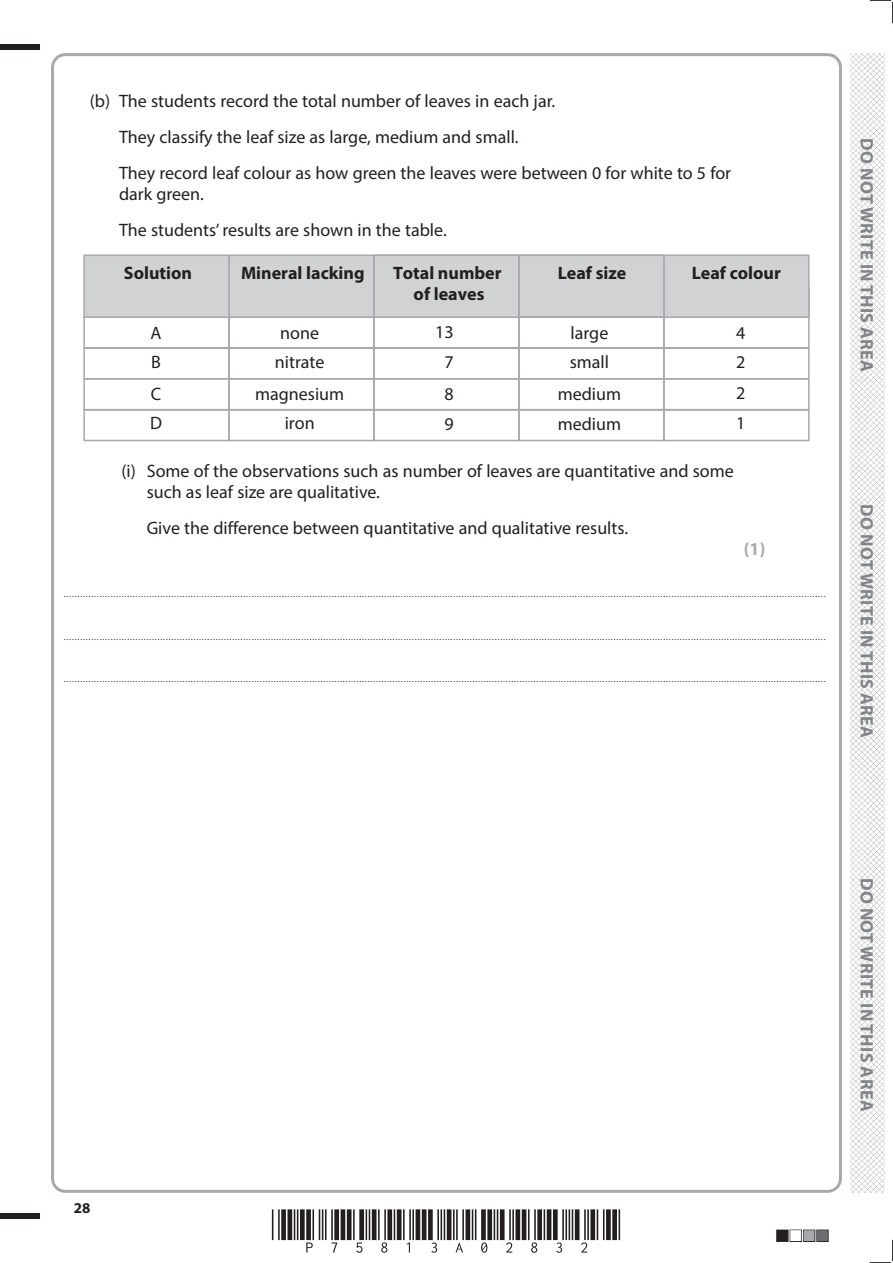
<style>
.page{position:relative;width:893px;height:1263px;background:#fff}
.page>*{position:absolute;margin:0;border:0;box-sizing:border-box;transform-origin:0 0}
.t1{font:18px/36px "Myriad Pro";color:#231f20}
.t2{font:700 18px "Myriad Pro";letter-spacing:.02em;color:#808285}
.t3{font:700 18px "Myriad Pro";color:#231f20}
.t4{font:700 18px "Myriad Pro";color:#a8a9ad}
.t5{font:700 15px "Myriad Pro";color:#231f20}
.t6{font:9px "Myriad Pro";color:#231f20}
</style>
<div class="page">
<div style="left:0;top:44px;width:40px;height:5px;background:#231f20"></div>
<div style="left:0;top:1214px;width:40px;height:5px;background:#231f20"></div>
<svg style="left:870px;top:0;width:23px;height:23px"></svg>
<svg style="left:870px;top:1240px;width:23px;height:23px"></svg>
<img style="left:850px;top:53px;width:34px;height:1140px">
<div style="left:664px;top:255px;width:145px;height:62px;background:#d1d2d4"></div>
<div style="left:663px;top:255px;width:147px;height:63px;border:2px solid #a8a9ad"></div>
<div style="left:519px;top:255px;width:145px;height:62px;background:#d1d2d4"></div>
<div style="left:518px;top:255px;width:147px;height:63px;border:2px solid #a8a9ad"></div>
<div style="left:374px;top:255px;width:145px;height:62px;background:#d1d2d4"></div>
<div style="left:373px;top:255px;width:147px;height:63px;border:2px solid #a8a9ad"></div>
<div style="left:229px;top:255px;width:145px;height:62px;background:#d1d2d4"></div>
<div style="left:228px;top:255px;width:147px;height:63px;border:2px solid #a8a9ad"></div>
<div style="left:518px;top:316px;width:147px;height:33px;border:2px solid #a8a9ad"></div>
<div style="left:663px;top:347px;width:147px;height:33px;border:2px solid #a8a9ad"></div>
<div style="left:663px;top:378px;width:147px;height:32px;border:2px solid #a8a9ad"></div>
<div style="left:228px;top:347px;width:147px;height:33px;border:2px solid #a8a9ad"></div>
<div style="left:228px;top:378px;width:147px;height:32px;border:2px solid #a8a9ad"></div>
<div style="left:373px;top:347px;width:147px;height:33px;border:2px solid #a8a9ad"></div>
<div style="left:373px;top:378px;width:147px;height:32px;border:2px solid #a8a9ad"></div>
<div style="left:518px;top:347px;width:147px;height:33px;border:2px solid #a8a9ad"></div>
<div style="left:518px;top:378px;width:147px;height:32px;border:2px solid #a8a9ad"></div>
<div style="left:663px;top:409px;width:147px;height:32px;border:2px solid #a8a9ad"></div>
<div style="left:228px;top:409px;width:147px;height:32px;border:2px solid #a8a9ad"></div>
<div style="left:373px;top:409px;width:147px;height:32px;border:2px solid #a8a9ad"></div>
<div style="left:518px;top:409px;width:147px;height:32px;border:2px solid #a8a9ad"></div>
<div style="left:83px;top:316px;width:147px;height:33px;border:2px solid #a8a9ad"></div>
<div style="left:84px;top:255px;width:145px;height:62px;background:#d1d2d4"></div>
<div style="left:83px;top:255px;width:147px;height:63px;border:2px solid #a8a9ad"></div>
<div style="left:83px;top:347px;width:147px;height:33px;border:2px solid #a8a9ad"></div>
<div style="left:83px;top:378px;width:147px;height:32px;border:2px solid #a8a9ad"></div>
<div style="left:83px;top:409px;width:147px;height:32px;border:2px solid #a8a9ad"></div>
<h1 class="t1" style="left:119px;top:83px;width:614px;text-indent:-29px">(b) The students record the total number of leaves in each jar.<br>They classify the leaf size as large, medium and small.<br>They record leaf colour as how green the leaves were between 0 for white to 5 for</h1>
<h1 class="t1" style="left:119px;top:176px;width:329px">dark green.<br>The students’ results are shown in the table.</h1>
<h1 class="t3" style="left:124px;top:261px;width:70px">Solution</h1>
<h1 class="t1" style="left:151px;top:314px;width:13px">A</h1>
<h1 class="t3" style="left:241px;top:261px;width:125px">Mineral lacking</h1>
<h1 class="t3" style="left:393px;top:261px;width:110px">Total number</h1>
<h1 class="t3" style="left:558px;top:261px;width:70px">Leaf size</h1>
<h1 class="t3" style="left:692px;top:261px;width:91px">Leaf colour</h1>
<h1 class="t3" style="left:414px;top:283px;width:72px">of leaves</h1>
<h1 class="t1" style="left:280px;top:314px;width:40px">none</h1>
<h1 class="t1" style="left:435px;top:314px;width:20px">13</h1>
<h1 class="t1" style="left:570px;top:314px;width:39px">large</h1>
<h1 class="t1" style="left:736px;top:315px;width:11px">4</h1>
<h1 class="t1" style="left:151px;top:345px;width:12px;line-height:32.8px">B<br>C</h1>
<h1 class="t1" style="left:150px;top:405px;width:13px">D</h1>
<h1 class="t1" style="left:736px;top:405px;width:11px">1</h1>
<h1 class="t1" style="left:147px;top:460px;width:589px;line-height:21px;text-indent:-25px">(i) Some of the observations such as number of leaves are quantitative and some such as leaf size are qualitative.</h1>
<h1 class="t1" style="left:147px;top:510px;width:483px">Give the difference between quantitative and qualitative results.</h1>
<h1 class="t1" style="left:255px;top:345px;width:91px;line-height:32.8px;text-align:center">nitrate magnesium</h1>
<h1 class="t1" style="left:444px;top:346px;width:11px;line-height:31.3px">7<br>8</h1>
<h1 class="t1" style="left:558px;top:346px;width:65px;line-height:32px;text-align:center">small medium</h1>
<h1 class="t1" style="left:736px;top:346px;width:11px;line-height:31.5px">2<br>2</h1>
<h1 class="t1" style="left:285px;top:405px;width:31px">iron</h1>
<h1 class="t1" style="left:444px;top:406px;width:11px">9</h1>
<h1 class="t1" style="left:558px;top:406px;width:65px">medium</h1>
<h1 class="t4" style="left:744px;top:537px;width:23px">(1)</h1>
<p class="t6" style="left:64px;top:589px;width:763px">....................................................................................................................................................................................................................................................................................</p>
<p class="t6" style="left:64px;top:631px;width:763px">....................................................................................................................................................................................................................................................................................</p>
<p class="t6" style="left:64px;top:673px;width:763px">....................................................................................................................................................................................................................................................................................</p>
<h1 class="t2" style="left:878px;top:138px;width:235px;rotate:90deg">DO NOT WRITE IN THIS AREA</h1>
<h1 class="t2" style="left:878px;top:504px;width:235px;rotate:90deg">DO NOT WRITE IN THIS AREA</h1>
<h2 class="t5" style="left:74px;top:1198px;width:18px">28</h2>
<h1 class="t2" style="left:878px;top:878px;width:235px;rotate:90deg">DO NOT WRITE IN THIS AREA</h1>
</div>
